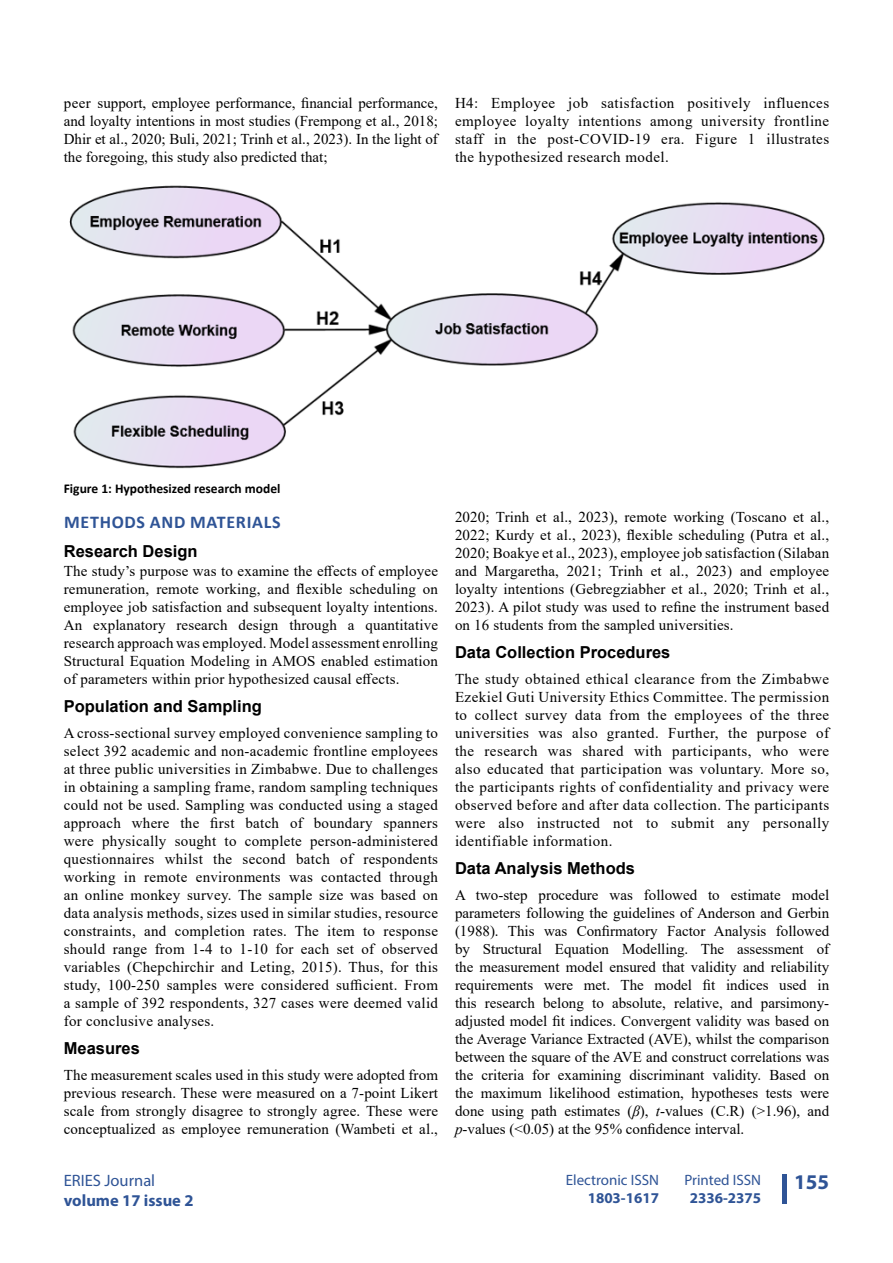
<style>
.page{position:relative;width:893px;height:1263px;background:#fff}
.page>*{position:absolute;margin:0;border:0;box-sizing:border-box;transform-origin:0 0}
.t1{font:700 21px "Myriad Pro";color:#2f5496}
.t2{font:700 18px "Calibri";letter-spacing:.04em;color:#2f5496}
.t3{font:700 16.5px "Arial";color:#000}
.t4{font:700 16.5px "Myriad Pro";color:#2f5496}
.t5{font:16.5px "Myriad Pro";color:#2f5496}
.t6{font:15px/18px "Times New Roman";letter-spacing:.01em;color:#000;text-align:justify}
.t7{font:15px "Myriad Pro";color:#2f5496}
.t8{font:700 15px "Myriad Pro";color:#2f5496}
.t9{font:700 13.5px "Calibri";color:#000}
.s1{font-style:italic}
</style>
<div class="page">
<div style="left:782px;top:1174px;width:5px;height:29px;background:#2f5496"></div>
<img style="left:69px;top:185px;width:756px;height:284px">
<p class="t6" style="left:64px;top:94px;width:376px">peer support, employee performance, financial performance, and loyalty intentions in most studies (Frempong et al., 2018; Dhir et al., 2020; Buli, 2021; Trinh et al., 2023). In the light of the foregoing, this study also predicted that;</p>
<p class="t6" style="left:455px;top:94px;width:376px">H4: Employee job satisfaction positively influences employee loyalty intentions among university frontline staff in the post-COVID-19 era. Figure 1 illustrates the hypothesized research model.</p>
<p class="t9" style="left:64px;top:479px;width:218px">Figure 1: Hypothesized research model</p>
<p class="t2" style="left:64px;top:510px;width:218px">METHODS AND MATERIALS</p>
<p class="t3" style="left:64px;top:539px;width:135px">Research Design</p>
<p class="t6" style="left:64px;top:562px;width:376px">The study’s purpose was to examine the effects of employee remuneration, remote working, and flexible scheduling on employee job satisfaction and subsequent loyalty intentions.<br>An explanatory research design through a quantitative research approach was employed. Model assessment enrolling Structural Equation Modeling in AMOS enabled estimation of parameters within prior hypothesized causal effects.</p>
<p class="t3" style="left:64px;top:695px;width:200px">Population and Sampling</p>
<p class="t6" style="left:64px;top:724px;width:376px">A cross-sectional survey employed convenience sampling to select 392 academic and non-academic frontline employees at three public universities in Zimbabwe. Due to challenges in obtaining a sampling frame, random sampling techniques could not be used. Sampling was conducted using a staged approach where the first batch of boundary spanners were physically sought to complete person-administered questionnaires whilst the second batch of respondents working in remote environments was contacted through an online monkey survey. The sample size was based on data analysis methods, sizes used in similar studies, resource constraints, and completion rates. The item to response should range from 1-4 to 1-10 for each set of observed variables (Chepchirchir and Leting, 2015). Thus, for this study, 100-250 samples were considered sufficient. From a sample of 392 respondents, 327 cases were deemed valid for conclusive analyses.</p>
<p class="t3" style="left:64px;top:1037px;width:78px">Measures</p>
<p class="t6" style="left:64px;top:1066px;width:376px">The measurement scales used in this study were adopted from previous research. These were measured on a 7-point Likert scale from strongly disagree to strongly agree. These were conceptualized as employee remuneration (Wambeti et al.,</p>
<p class="t5" style="left:64px;top:1170px;width:93px">ERIES Journal</p>
<p class="t4" style="left:64px;top:1189px;width:131px">volume 17 issue 2</p>
<p class="t6" style="left:455px;top:508px;width:376px">2020; Trinh et al., 2023), remote working (Toscano et al., 2022; Kurdy et al., 2023), flexible scheduling (Putra et al., 2020; Boakye et al., 2023), employee job satisfaction (Silaban and Margaretha, 2021; Trinh et al., 2023) and employee loyalty intentions (Gebregziabher et al., 2020; Trinh et al., 2023). A pilot study was used to refine the instrument based on 16 students from the sampled universities.</p>
<p class="t3" style="left:455px;top:641px;width:217px">Data Collection Procedures</p>
<p class="t6" style="left:455px;top:670px;width:376px">The study obtained ethical clearance from the Zimbabwe Ezekiel Guti University Ethics Committee. The permission to collect survey data from the employees of the three universities was also granted. Further, the purpose of the research was shared with participants, who were also educated that participation was voluntary. More so, the participants rights of confidentiality and privacy were observed before and after data collection. The participants were also instructed not to submit any personally identifiable information.</p>
<p class="t3" style="left:455px;top:857px;width:182px">Data Analysis Methods</p>
<p class="t6" style="left:455px;top:886px;width:376px">A two-step procedure was followed to estimate model parameters following the guidelines of Anderson and Gerbin (1988). This was Confirmatory Factor Analysis followed by Structural Equation Modelling. The assessment of the measurement model ensured that validity and reliability requirements were met. The model fit indices used in this research belong to absolute, relative, and parsimony&shy;adjusted model fit indices. Convergent validity was based on the Average Variance Extracted (AVE), whilst the comparison between the square of the AVE and construct correlations was the criteria for examining discriminant validity. Based on the maximum likelihood estimation, hypotheses tests were done using path estimates (<span class="s1">β</span>), <span class="s1">t</span>-values (C.R) (&gt;1.96), and <span class="s1">p</span>-values (&lt;0.05) at the 95% confidence interval.</p>
<p class="t7" style="left:566px;top:1171px;width:95px">Electronic ISSN</p>
<h1 class="t1" style="left:794px;top:1169px;width:36px">155</h1>
<p class="t8" style="left:588px;top:1188px;width:73px">1803-1617</p>
<p class="t7" style="left:684px;top:1171px;width:78px">Printed ISSN</p>
<p class="t8" style="left:690px;top:1188px;width:73px">2336-2375</p>
</div>
